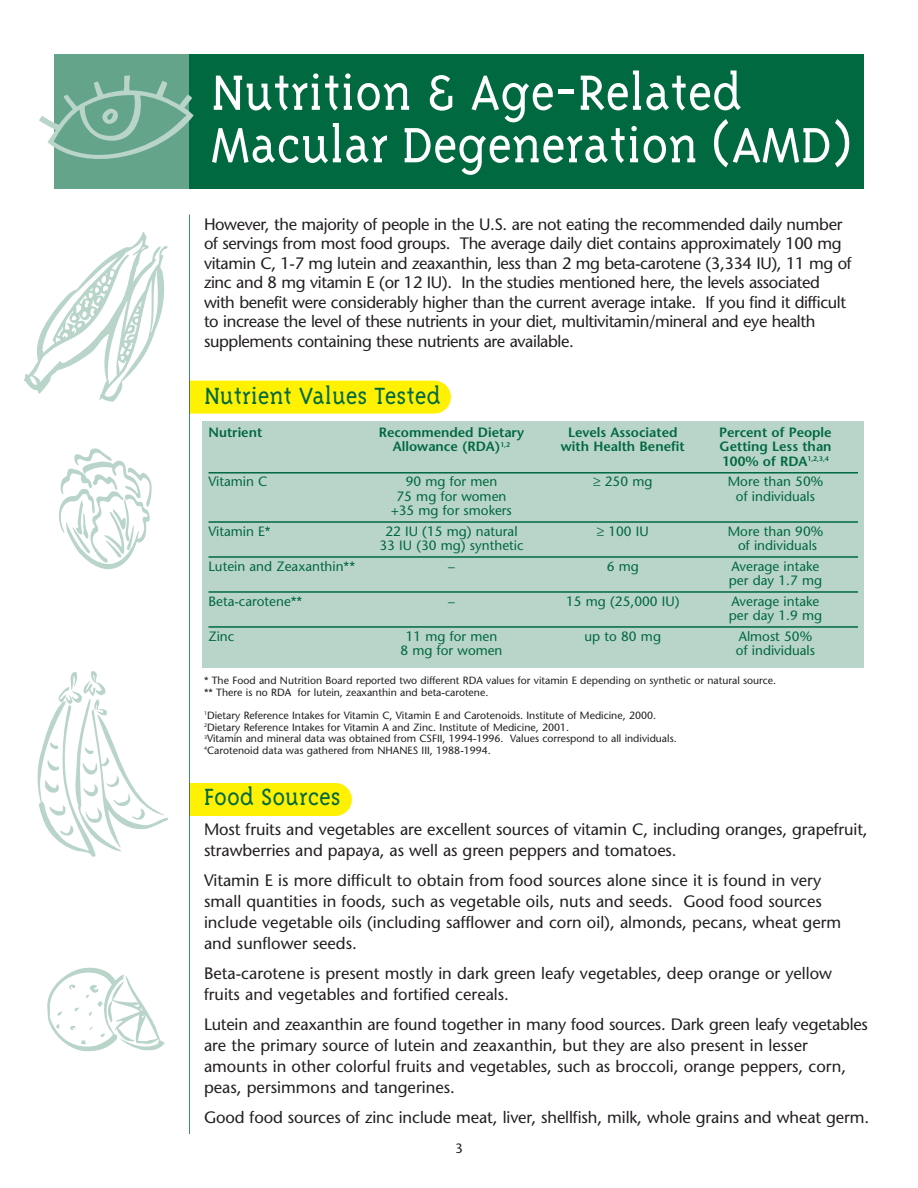
<style>
.page{position:relative;width:918px;height:1188px;background:#fff}
.page>*{position:absolute;margin:0;border:0;box-sizing:border-box;transform-origin:0 0}
.t1{font:300 57px/52.5px "Triplex Serif";letter-spacing:-.005em;color:#fff}
.t2{font:300 27px "Triplex Serif";color:#00693f}
.t3{font:16.5px/21px "Stone Sans";letter-spacing:-.005em;color:#231f20}
.t4{font:16.5px/19.5px "Stone Sans";letter-spacing:-.025em;color:#231f20}
.t5{font:13.5px/14.2px "Stone Sans";color:#00693f}
.t6{font:600 13.5px/14.2px "Stone Sans";color:#00693f}
.t7{font:13.5px "Stone Sans";color:#231f20}
.t8{font:10.5px/11.6px "Stone Sans";color:#231f20}
</style>
<div class="page">
<div style="left:172px;top:381px;width:279px;height:33px;background:#fff101;border-radius:16px"></div>
<div style="left:174px;top:783px;width:178px;height:33px;background:#fff101;border-radius:16px"></div>
<div style="left:54px;top:54px;width:810px;height:135px;background:#00693f"></div>
<hr style="left:188px;top:214px;width:2px;height:920px;background:#00693f">
<div style="left:54px;top:54px;width:135px;height:135px;background:#64a48b"></div>
<svg style="left:39px;top:76px;width:155px;height:83px"></svg>
<div style="left:7px;top:209px;width:182px;height:935px;background:#fff"></div>
<svg style="left:24px;top:232px;width:144px;height:170px"></svg>
<svg style="left:59px;top:448px;width:93px;height:121px"></svg>
<svg style="left:38px;top:671px;width:130px;height:186px"></svg>
<svg style="left:47px;top:968px;width:117px;height:83px"></svg>
<div style="left:202px;top:421px;width:662px;height:247px;background:#b9d4c9"></div>
<hr style="left:208px;top:472px;width:650px;height:2px;background:#00693f">
<hr style="left:208px;top:521px;width:650px;height:2px;background:#00693f">
<hr style="left:208px;top:556px;width:650px;height:2px;background:#00693f">
<hr style="left:208px;top:591px;width:650px;height:2px;background:#00693f">
<hr style="left:208px;top:626px;width:650px;height:2px;background:#00693f">
<h1 class="t1" style="left:211px;top:70px;width:642px">Nutrition &amp; Age-Related<br>Macular Degeneration (AMD)</h1>
<p class="t4" style="left:204px;top:216px;width:649px">However, the majority of people in the U.S. are not eating the recommended daily number of servings from most food groups. The average daily diet contains approximately 100 mg vitamin C, 1-7 mg lutein and zeaxanthin, less than 2 mg beta-carotene (3,334 IU), 11 mg of zinc and 8 mg vitamin E (or 12 IU). In the studies mentioned here, the levels associated with benefit were considerably higher than the current average intake. If you find it difficult to increase the level of these nutrients in your diet, multivitamin/mineral and eye health supplements containing these nutrients are available.</p>
<h2 class="t2" style="left:204px;top:384px;width:238px">Nutrient Values Tested</h2>
<p class="t6" style="left:208px;top:427px;width:55px">Nutrient</p>
<p class="t6" style="left:379px;top:427px;width:147px">Recommended Dietary</p>
<p class="t6" style="left:568px;top:427px;width:111px">Levels Associated</p>
<p class="t6" style="left:719px;top:427px;width:114px">Percent of People</p>
<p class="t6" style="left:393px;top:441px;width:119px">Allowance (RDA)<sup>1,2</sup></p>
<p class="t6" style="left:561px;top:441px;width:125px">with Health Benefit</p>
<p class="t6" style="left:719px;top:441px;width:114px">Getting Less than<br>100% of RDA<sup>1,2,3,4</sup></p>
<p class="t5" style="left:208px;top:476px;width:61px">Vitamin C</p>
<p class="t5" style="left:406px;top:476px;width:93px">90 mg for men</p>
<p class="t5" style="left:593px;top:476px;width:61px">≥ 250 mg</p>
<p class="t5" style="left:728px;top:476px;width:97px">More than 50%</p>
<p class="t5" style="left:397px;top:490px;width:111px">75 mg for women</p>
<p class="t5" style="left:736px;top:490px;width:81px">of individuals</p>
<p class="t5" style="left:391px;top:505px;width:122px">+35 mg for smokers</p>
<p class="t5" style="left:209px;top:525px;width:64px">Vitamin E*</p>
<p class="t5" style="left:385px;top:525px;width:134px">22 IU (15 mg) natural</p>
<p class="t5" style="left:597px;top:525px;width:54px">≥ 100 IU</p>
<p class="t5" style="left:728px;top:525px;width:97px">More than 90%</p>
<p class="t5" style="left:379px;top:539px;width:146px">33 IU (30 mg) synthetic</p>
<p class="t5" style="left:738px;top:539px;width:81px">of individuals</p>
<p class="t5" style="left:209px;top:560px;width:148px">Lutein and Zeaxanthin**</p>
<p class="t5" style="left:448px;top:560px;width:8px">–</p>
<p class="t5" style="left:607px;top:560px;width:34px">6 mg</p>
<p class="t5" style="left:729px;top:560px;width:95px">Average intake per day 1.7 mg</p>
<p class="t5" style="left:209px;top:595px;width:95px">Beta-carotene**</p>
<p class="t5" style="left:448px;top:595px;width:8px">–</p>
<p class="t5" style="left:566px;top:595px;width:115px">15 mg (25,000 IU)</p>
<p class="t5" style="left:729px;top:595px;width:95px">Average intake per day 1.9 mg</p>
<p class="t5" style="left:209px;top:630px;width:27px">Zinc</p>
<p class="t5" style="left:406px;top:630px;width:93px">11 mg for men</p>
<p class="t5" style="left:585px;top:630px;width:78px">up to 80 mg</p>
<p class="t5" style="left:739px;top:630px;width:75px">Almost 50%</p>
<p class="t5" style="left:400px;top:644px;width:104px">8 mg for women</p>
<p class="t5" style="left:736px;top:644px;width:81px">of individuals</p>
<p class="t8" style="left:204px;top:676px;width:574px">* The Food and Nutrition Board reported two different RDA values for vitamin E depending on synthetic or natural source. ** There is no RDA for lutein, zeaxanthin and beta-carotene.</p>
<p class="t8" style="left:204px;top:711px;width:474px"><sup>1</sup>Dietary Reference Intakes for Vitamin C, Vitamin E and Carotenoids. Institute of Medicine, 2000.<br><sup>2</sup>Dietary Reference Intakes for Vitamin A and Zinc. Institute of Medicine, 2001.<br><sup>3</sup>Vitamin and mineral data was obtained from CSFII, 1994-1996. Values correspond to all individuals.<br><sup>4</sup>Carotenoid data was gathered from NHANES III, 1988-1994.</p>
<h2 class="t2" style="left:204px;top:786px;width:138px">Food Sources</h2>
<p class="t3" style="left:204px;top:821px;width:665px">Most fruits and vegetables are excellent sources of vitamin C, including oranges, grapefruit, strawberries and papaya, as well as green peppers and tomatoes.</p>
<p class="t3" style="left:204px;top:872px;width:639px">Vitamin E is more difficult to obtain from food sources alone since it is found in very small quantities in foods, such as vegetable oils, nuts and seeds. Good food sources include vegetable oils (including safflower and corn oil), almonds, pecans, wheat germ and sunflower seeds.</p>
<p class="t3" style="left:204px;top:964px;width:630px">Beta-carotene is present mostly in dark green leafy vegetables, deep orange or yellow fruits and vegetables and fortified cereals.</p>
<p class="t3" style="left:204px;top:1015px;width:666px">Lutein and zeaxanthin are found together in many food sources. Dark green leafy vegetables are the primary source of lutein and zeaxanthin, but they are also present in lesser amounts in other colorful fruits and vegetables, such as broccoli, orange peppers, corn, peas, persimmons and tangerines.</p>
<p class="t3" style="left:204px;top:1108px;width:667px">Good food sources of zinc include meat, liver, shellfish, milk, whole grains and wheat germ.</p>
<p class="t7" style="left:455px;top:1143px;width:9px">3</p>
</div>
